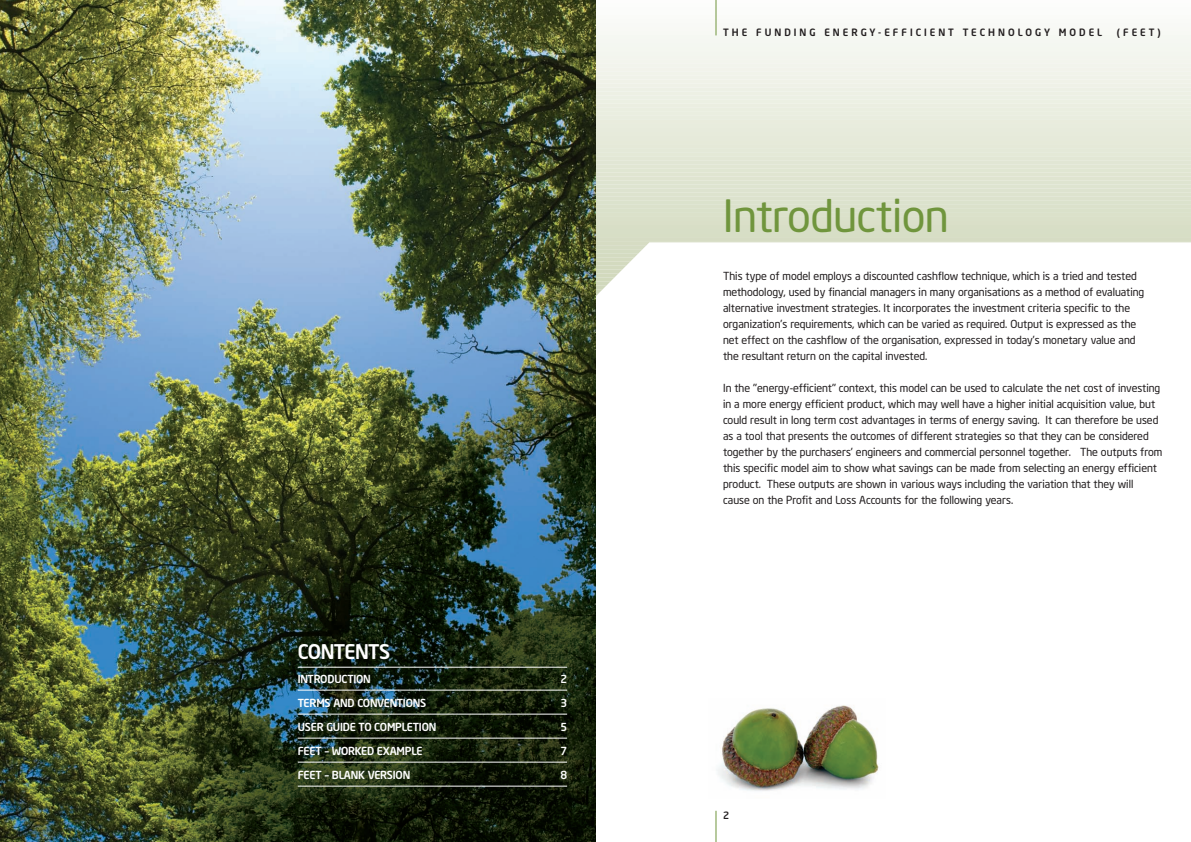
<style>
.page{position:relative;width:1191px;height:842px;background:#fff}
.page>*{position:absolute;margin:0;border:0;box-sizing:border-box;transform-origin:0 0}
.t1{font:44px "Neo Sans Intel";color:#70953d}
.t2{font:500 20px "Neo Sans Intel";letter-spacing:-.04em;color:#fff}
.t3{font:11px/16px "Neo Sans Intel";color:#231f20}
.t4{font:500 11px "Neo Sans Intel";letter-spacing:-.02em;color:#fff}
.t5{font:500 10px "Neo Sans Intel";letter-spacing:.3em;color:#231f20}
</style>
<div class="page">
<svg style="left:595px;top:258px;width:39px;height:4px"></svg>
<svg style="left:595px;top:254px;width:43px;height:4px"></svg>
<svg style="left:595px;top:250px;width:47px;height:4px"></svg>
<svg style="left:595px;top:246px;width:51px;height:4px"></svg>
<svg style="left:595px;top:242px;width:596px;height:4px"></svg>
<div style="left:587px;top:236px;width:604px;height:6px;background:#d6dcc4"></div>
<div style="left:587px;top:232px;width:604px;height:6px;background:#d7dec5"></div>
<div style="left:587px;top:228px;width:604px;height:6px;background:#d7dec6"></div>
<div style="left:587px;top:224px;width:604px;height:6px;background:#d8dec6"></div>
<div style="left:587px;top:220px;width:604px;height:6px;background:#dadfc8"></div>
<div style="left:587px;top:216px;width:604px;height:6px;background:#dae0c9"></div>
<div style="left:587px;top:212px;width:604px;height:6px;background:#dbe1ca"></div>
<div style="left:587px;top:208px;width:604px;height:6px;background:#dae1ca"></div>
<div style="left:587px;top:204px;width:604px;height:6px;background:#dbe1cb"></div>
<div style="left:587px;top:200px;width:604px;height:6px;background:#dbe2cc"></div>
<div style="left:587px;top:196px;width:604px;height:6px;background:#dce2cd"></div>
<div style="left:587px;top:192px;width:604px;height:6px;background:#dde3ce"></div>
<div style="left:587px;top:188px;width:604px;height:5px;background:#dde3cf"></div>
<div style="left:587px;top:184px;width:604px;height:5px;background:#dee4d0"></div>
<div style="left:587px;top:180px;width:604px;height:5px;background:#dee4d0"></div>
<div style="left:587px;top:176px;width:604px;height:5px;background:#dfe4d0"></div>
<div style="left:587px;top:172px;width:604px;height:5px;background:#e0e5d1"></div>
<div style="left:587px;top:168px;width:604px;height:5px;background:#e0e6d2"></div>
<div style="left:587px;top:163px;width:604px;height:6px;background:#e1e6d3"></div>
<div style="left:587px;top:159px;width:604px;height:6px;background:#e1e6d4"></div>
<div style="left:587px;top:155px;width:604px;height:6px;background:#e2e7d5"></div>
<div style="left:587px;top:151px;width:604px;height:6px;background:#e4e9d7"></div>
<div style="left:587px;top:147px;width:604px;height:6px;background:#e4e9d8"></div>
<div style="left:587px;top:143px;width:604px;height:6px;background:#e5e9d8"></div>
<div style="left:587px;top:139px;width:604px;height:6px;background:#e6ead9"></div>
<div style="left:587px;top:135px;width:604px;height:6px;background:#e6eada"></div>
<div style="left:587px;top:131px;width:604px;height:6px;background:#e7ebdb"></div>
<div style="left:587px;top:127px;width:604px;height:6px;background:#e7ebdc"></div>
<div style="left:587px;top:123px;width:604px;height:6px;background:#e8ecdd"></div>
<div style="left:587px;top:119px;width:604px;height:6px;background:#e9ecdd"></div>
<div style="left:587px;top:115px;width:604px;height:6px;background:#e9eddf"></div>
<div style="left:587px;top:111px;width:604px;height:6px;background:#eaeee0"></div>
<div style="left:587px;top:107px;width:604px;height:6px;background:#eaeee0"></div>
<div style="left:587px;top:103px;width:604px;height:6px;background:#ebeee1"></div>
<div style="left:587px;top:99px;width:604px;height:6px;background:#ecf0e3"></div>
<div style="left:587px;top:95px;width:604px;height:6px;background:#ecf0e4"></div>
<div style="left:587px;top:91px;width:604px;height:5px;background:#edf0e4"></div>
<div style="left:587px;top:87px;width:604px;height:5px;background:#edf0e5"></div>
<div style="left:587px;top:83px;width:604px;height:5px;background:#eff1e7"></div>
<div style="left:587px;top:79px;width:604px;height:5px;background:#f0f2e8"></div>
<div style="left:587px;top:75px;width:604px;height:5px;background:#f0f2e9"></div>
<div style="left:587px;top:70px;width:604px;height:6px;background:#f1f3ea"></div>
<div style="left:587px;top:66px;width:604px;height:6px;background:#f2f3eb"></div>
<div style="left:587px;top:62px;width:604px;height:6px;background:#f2f4ec"></div>
<div style="left:587px;top:58px;width:604px;height:6px;background:#f3f5ed"></div>
<div style="left:587px;top:54px;width:604px;height:6px;background:#f3f5ee"></div>
<div style="left:587px;top:50px;width:604px;height:6px;background:#f3f6ef"></div>
<div style="left:587px;top:46px;width:604px;height:6px;background:#f4f7f0"></div>
<div style="left:587px;top:42px;width:604px;height:6px;background:#f4f7f1"></div>
<div style="left:587px;top:38px;width:604px;height:6px;background:#f5f7f2"></div>
<div style="left:587px;top:34px;width:604px;height:6px;background:#f5f8f2"></div>
<div style="left:587px;top:30px;width:604px;height:6px;background:#f7f9f4"></div>
<div style="left:587px;top:26px;width:604px;height:6px;background:#f8f9f5"></div>
<div style="left:587px;top:22px;width:604px;height:6px;background:#f8f9f6"></div>
<div style="left:587px;top:18px;width:604px;height:6px;background:#f9faf7"></div>
<div style="left:587px;top:14px;width:604px;height:6px;background:#fafbf8"></div>
<div style="left:587px;top:10px;width:604px;height:6px;background:#fbfcfa"></div>
<div style="left:587px;top:6px;width:604px;height:6px;background:#fbfcfa"></div>
<div style="left:587px;top:2px;width:604px;height:6px;background:#fcfdfb"></div>
<img style="left:717px;top:705px;width:162px;height:86px">
<img style="left:0;top:0;width:595px;height:842px">
<hr style="left:298px;top:667px;width:269px;height:1px;background:#fff">
<hr style="left:298px;top:690px;width:269px;height:1px;background:#fff">
<hr style="left:298px;top:714px;width:269px;height:1px;background:#fff">
<hr style="left:298px;top:738px;width:269px;height:1px;background:#fff">
<hr style="left:298px;top:762px;width:269px;height:1px;background:#fff">
<hr style="left:298px;top:786px;width:269px;height:1px;background:#fff">
<hr style="left:715px;top:0;width:1px;height:35px;background:#70953d">
<hr style="left:715px;top:811px;width:1px;height:31px;background:#70953d">
<h2 class="t2" style="left:298px;top:640px;width:94px">CONTENTS</h2>
<p class="t4" style="left:298px;top:672px;width:75px">INTRODUCTION</p>
<p class="t4" style="left:560px;top:672px;width:8px">2</p>
<p class="t4" style="left:298px;top:696px;width:130px">TERMS AND CONVENTIONS</p>
<p class="t4" style="left:560px;top:696px;width:8px">3</p>
<p class="t4" style="left:298px;top:720px;width:140px">USER GUIDE TO COMPLETION</p>
<p class="t4" style="left:560px;top:720px;width:8px">5</p>
<p class="t4" style="left:298px;top:744px;width:126px">FEET – WORKED EXAMPLE</p>
<p class="t4" style="left:560px;top:744px;width:8px">7</p>
<p class="t4" style="left:298px;top:768px;width:114px">FEET – BLANK VERSION</p>
<p class="t4" style="left:560px;top:768px;width:8px">8</p>
<p class="t5" style="left:723px;top:27px;width:381px">THE FUNDING ENERGY-EFFICIENT TECHNOLOGY MODEL</p>
<p class="t5" style="left:1116px;top:27px;width:45px">(FEET)</p>
<h1 class="t1" style="left:723px;top:191px;width:227px">Introduction</h1>
<p class="t3" style="left:723px;top:268px;width:423px">This type of model employs a discounted cashflow technique, which is a tried and tested methodology, used by financial managers in many organisations as a method of evaluating alternative investment strategies. It incorporates the investment criteria specific to the organization’s requirements, which can be varied as required. Output is expressed as the net effect on the cashflow of the organisation, expressed in today’s monetary value and the resultant return on the capital invested.</p>
<p class="t3" style="left:723px;top:380px;width:441px">In the "energy-efficient" context, this model can be used to calculate the net cost of investing in a more energy efficient product, which may well have a higher initial acquisition value, but could result in long term cost advantages in terms of energy saving. It can therefore be used as a tool that presents the outcomes of different strategies so that they can be considered together by the purchasers' engineers and commercial personnel together. The outputs from this specific model aim to show what savings can be made from selecting an energy efficient product. These outputs are shown in various ways including the variation that they will cause on the Profit and Loss Accounts for the following years.</p>
<p class="t5" style="left:723px;top:809px;width:8px">2</p>
</div>
